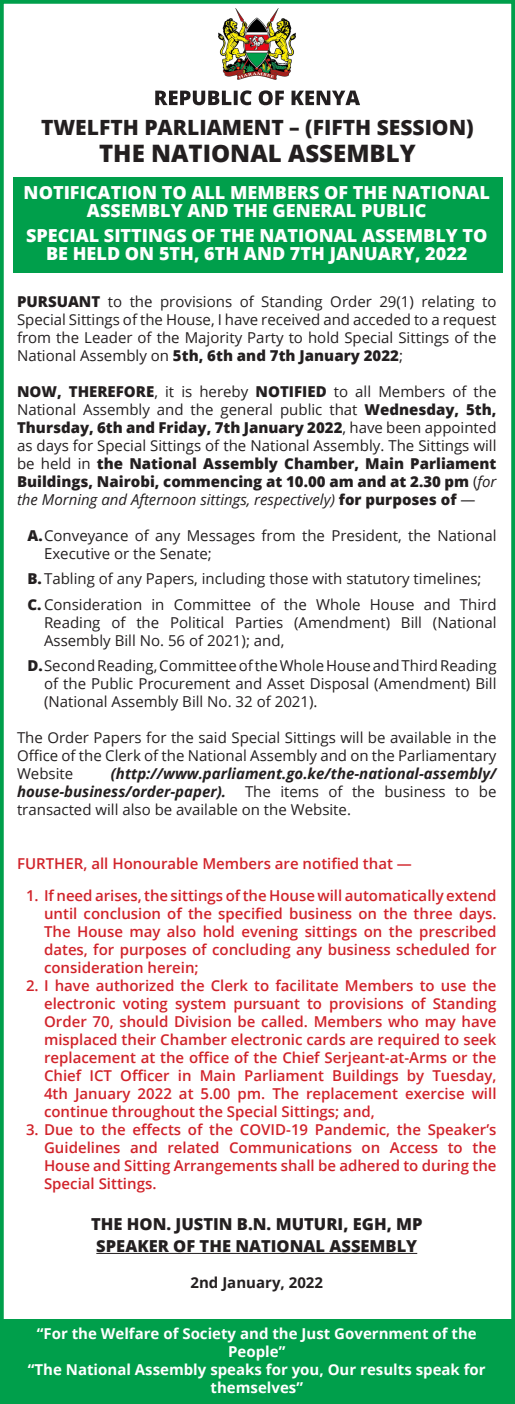
<style>
.page{position:relative;width:515px;height:1404px;background:#fff}
.page>*{position:absolute;margin:0;border:0;box-sizing:border-box;transform-origin:0 0}
.t1{font:800 24px "Open Sans";color:#231f20}
.t2{font:800 21px "Open Sans";color:#231f20}
.t3{font:800 18px/18px "Open Sans";color:#fff;text-align:center}
.t4{font:800 16.5px "Open Sans";color:#231f20}
.t5{font:600 15px/18px "Open Sans";color:#d1232a;text-align:justify}
.t6{font:15px/18px "Open Sans";color:#231f20;text-align:justify}
.t7{font:800 15px/18px "Open Sans";color:#231f20;text-align:justify}
.t8{font:700 15px/18px "Open Sans";color:#fff;text-align:center}
.t9{font:italic 700 15px/18px "Open Sans";color:#231f20}
.t10{font:700 15px "Open Sans";color:#231f20}
.s1{font-weight:800}
.s2{font-weight:400}
.s3{font-weight:400;font-style:italic}
</style>
<div class="page">
<div style="left:1px;top:1319px;width:513px;height:83px;background:#009f4b"></div>
<div style="left:13px;top:178px;width:489px;height:95px;background:#009f4b"></div>
<img style="left:218px;top:9px;width:77px;height:70px">
<svg style="left:155px;top:90px;width:205px;height:15px"></svg>
<div style="left:0;top:0;width:514px;height:1403px;border:4px solid #009f4b"></div>
<hr style="left:96px;top:1252px;width:321px;height:1px;background:#231f20">
<p class="t2" style="left:41px;top:111px;width:434px">TWELFTH PARLIAMENT – (FIFTH SESSION)</p>
<p class="t1" style="left:99px;top:135px;width:318px">THE NATIONAL ASSEMBLY</p>
<p class="t3" style="left:24px;top:182px;width:467px">NOTIFICATION TO ALL MEMBERS OF THE NATIONAL<br>ASSEMBLY AND THE GENERAL PUBLIC</p>
<p class="t3" style="left:26px;top:226px;width:463px">SPECIAL SITTINGS OF THE NATIONAL ASSEMBLY TO</p>
<p class="t3" style="left:46px;top:244px;width:422px">BE HELD ON 5TH, 6TH AND 7TH JANUARY, 2022</p>
<p class="t6" style="left:17px;top:292px;width:481px"><span class="s1">PURSUANT</span> to the provisions of Standing Order 29(1) relating to Special Sittings of the House, I have received and acceded to a request from the Leader of the Majority Party to hold Special Sittings of the National Assembly on <span class="s1">5th, 6th and 7th January 2022</span>;</p>
<p class="t7" style="left:17px;top:381px;width:481px">NOW, THEREFORE<span class="s2">, it is hereby</span> NOTIFIED <span class="s2">to all Members of the National Assembly and the general public that</span> Wednesday, 5th, Thursday, 6th and Friday, 7th January 2022<span class="s2">, have been appointed as days for Special Sittings of the National Assembly. The Sittings will be held in</span> the National Assembly Chamber, Main Parliament Buildings, Nairobi, commencing at 10.00 am and at 2.30 pm <span class="s2">(</span><span class="s3">for the Morning and Afternoon sittings, respectively)</span> for purposes of <span class="s2">—</span></p>
<p class="t6" style="left:44px;top:526px;width:454px;text-indent:-16px"><span class="s1">A.</span>Conveyance of any Messages from the President, the National<br>Executive or the Senate;</p>
<p class="t6" style="left:28px;top:569px;width:455px"><span class="s1">B.</span>Tabling of any Papers, including those with statutory timelines;</p>
<p class="t6" style="left:44px;top:595px;width:454px;text-indent:-16px"><span class="s1">C.</span> Consideration in Committee of the Whole House and Third Reading of the Political Parties (Amendment) Bill (National Assembly Bill No. 56 of 2021); and,</p>
<p class="t6" style="left:44px;top:656px;width:454px;text-indent:-16px"><span class="s1">D.</span>Second Reading, Committee of the Whole House and Third Reading of the Public Procurement and Asset Disposal (Amendment) Bill (National Assembly Bill No. 32 of 2021).</p>
<p class="t6" style="left:17px;top:728px;width:481px">The Order Papers for the said Special Sittings will be available in the Office of the Clerk of the National Assembly and on the Parliamentary Website</p>
<p class="t9" style="left:17px;top:764px;width:481px;text-indent:94px">(http://www.parliament.go.ke/the-national-assembly/ house-business/order-paper).</p>
<p class="t6" style="left:17px;top:782px;width:481px;text-indent:228px">The items of the business to be transacted will also be available on the Website.</p>
<p class="t5" style="left:17px;top:854px;width:396px">FURTHER, all Honourable Members are notified that —</p>
<p class="t5" style="left:44px;top:886px;width:454px;text-indent:-18px">1. If need arises, the sittings of the House will automatically extend until conclusion of the specified business on the three days.<br>The House may also hold evening sittings on the prescribed dates, for purposes of concluding any business scheduled for consideration herein;</p>
<p class="t5" style="left:44px;top:976px;width:454px;text-indent:-18px">2. I have authorized the Clerk to facilitate Members to use the electronic voting system pursuant to provisions of Standing Order 70, should Division be called. Members who may have misplaced their Chamber electronic cards are required to seek replacement at the office of the Chief Serjeant-at-Arms or the Chief ICT Officer in Main Parliament Buildings by Tuesday, 4th January 2022 at 5.00 pm. The replacement exercise will continue throughout the Special Sittings; and,</p>
<p class="t5" style="left:44px;top:1120px;width:454px;text-indent:-18px">3. Due to the effects of the COVID-19 Pandemic, the Speaker’s Guidelines and related Communications on Access to the House and Sitting Arrangements shall be adhered to during the Special Sittings.</p>
<p class="t4" style="left:91px;top:1210px;width:333px">THE HON. JUSTIN B.N. MUTURI, EGH, MP</p>
<p class="t4" style="left:96px;top:1233px;width:322px">SPEAKER OF THE NATIONAL ASSEMBLY</p>
<p class="t10" style="left:190px;top:1271px;width:134px">2nd January, 2022</p>
<p class="t8" style="left:37px;top:1324px;width:441px">“For the Welfare of Society and the Just Government of the<br>People”</p>
<p class="t8" style="left:28px;top:1360px;width:459px">“The National Assembly speaks for you, Our results speak for themselves”</p>
</div>
